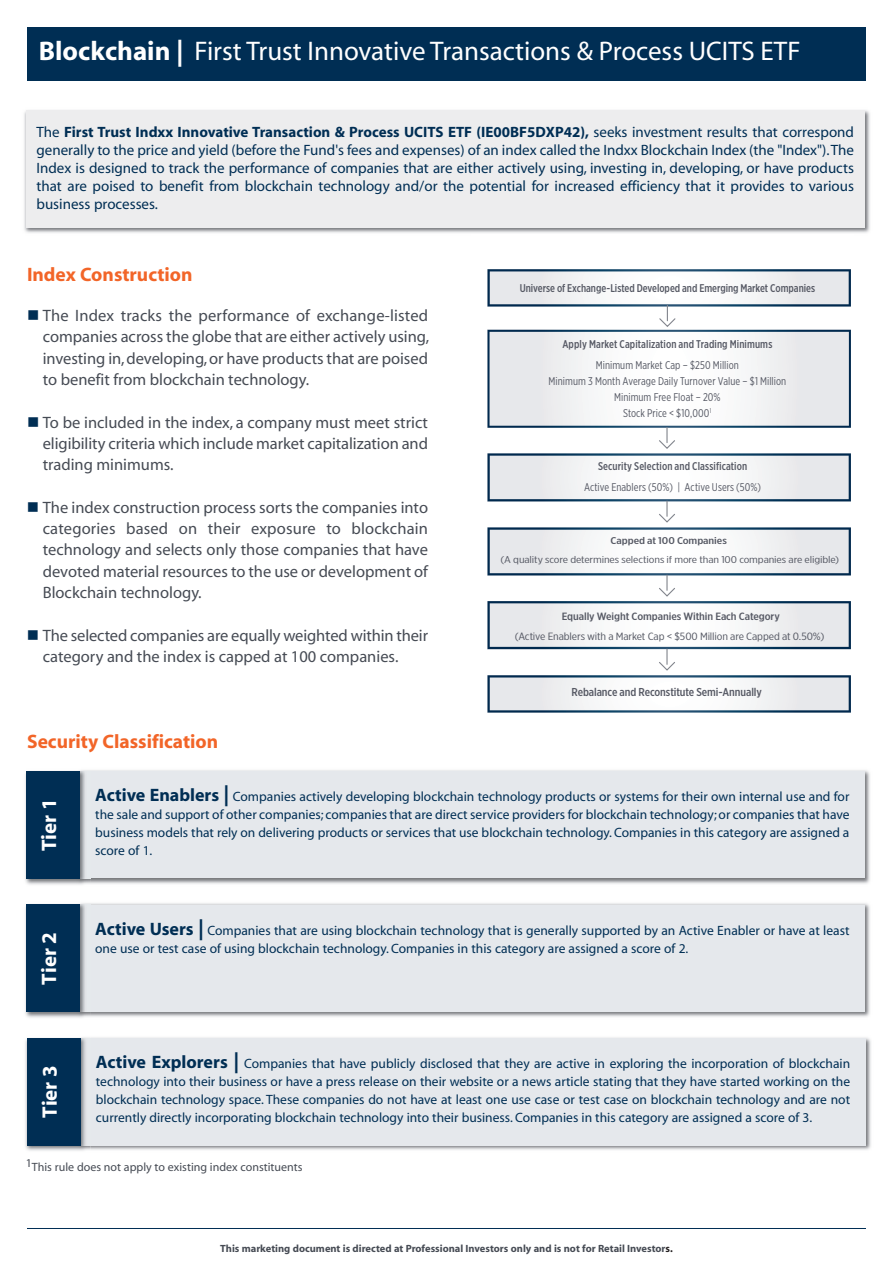
<style>
.page{position:relative;width:893px;height:1263px;background:#fff}
.page>*{position:absolute;margin:0;border:0;box-sizing:border-box;transform-origin:0 0}
.t1{font:27px "Myriad";color:#fff}
.t2{font:700 21px "Myriad";color:#fff}
.t3{font:700 19.5px "Myriad";color:#f26528}
.t4{font:16.5px/21.3px "Myriad";color:#464b54;text-align:justify}
.t5{font:15px/18px "Myriad";color:#002e54;text-align:justify}
.t6{font:13.5px/18px "Myriad";color:#002e54;text-align:justify}
.t7{font:12px "Myriad";color:#464b54}
.t8{font:500 11.4px "Gotham X Narrow";letter-spacing:-.005em;color:#565964;scale:1.08 1}
.t9{font:11.25px/15.9px "Gotham X Narrow";letter-spacing:.005em;color:#565964;text-align:center}
.t10{font:500 11.25px "Gotham X Narrow";letter-spacing:.005em;color:#565964}
.t11{font:700 10.5px "Myriad";color:#464b54}
.t12{font:10.5px "Gotham X Narrow";letter-spacing:-.01em;color:#565964;scale:1.19 1}
.t13{font:500 10.5px "Gotham X Narrow";letter-spacing:-.005em;color:#565964;scale:1.19 1}
.t14{font:9.9px "Gotham X Narrow";letter-spacing:-.01em;color:#565964;scale:1.27 1}
.t15{font:500 9.9px "Gotham X Narrow";letter-spacing:-.005em;color:#565964;scale:1.27 1}
.s1{font-weight:700}
.s2{color:#002e54}
.s3{font-weight:700;font-size:18px}
.s4{font-weight:700;font-size:21px}
.s5{color:#231f20}
</style>
<div class="page">
<div style="left:27px;top:27px;width:839px;height:54px;background:#002e54"></div>
<hr style="left:27px;top:1228px;width:839px;height:1px;background:#002e54">
<img style="left:24px;top:110px;width:846px;height:123px">
<div style="left:26px;top:111px;width:839px;height:117px;background:#ededee"></div>
<svg style="left:487px;top:269px;width:364px;height:443px"></svg>
<img style="left:90px;top:770px;width:780px;height:114px">
<div style="left:80px;top:771px;width:784px;height:107px;background:#e5e8ec"></div>
<img style="left:25px;top:770px;width:65px;height:115px">
<img style="left:80px;top:771px;width:10px;height:107px">
<div style="left:26px;top:771px;width:54px;height:107px;background:#002e54"></div>
<img style="left:25px;top:903px;width:845px;height:115px">
<div style="left:80px;top:905px;width:784px;height:107px;background:#e5e8ec"></div>
<img style="left:75px;top:903px;width:15px;height:115px">
<img style="left:80px;top:905px;width:10px;height:107px">
<div style="left:26px;top:905px;width:54px;height:107px;background:#002e54"></div>
<img style="left:25px;top:1037px;width:846px;height:114px">
<div style="left:81px;top:1038px;width:784px;height:107px;background:#e5e8ec"></div>
<img style="left:76px;top:1037px;width:15px;height:114px">
<img style="left:81px;top:1038px;width:10px;height:107px">
<div style="left:27px;top:1038px;width:54px;height:107px;background:#002e54"></div>
<h1 class="t1" style="left:39px;top:41px;width:763px"><span class="s1">Blockchain |</span> First Trust Innovative Transactions &amp; Process UCITS ETF</h1>
<p class="t5" style="left:37px;top:124px;width:819px">The <span class="s1">First Trust Indxx Innovative Transaction &amp; Process UCITS ETF (IE00BF5DXP42),</span> seeks investment results that correspond generally to the price and yield (before the Fund's fees and expenses) of an index called the Indxx Blockchain Index (the "Index").The Index is designed to track the performance of companies that are either actively using, investing in, developing, or have products that are poised to benefit from blockchain technology and/or the potential for increased efficiency that it provides to various business processes.</p>
<h3 class="t3" style="left:27px;top:267px;width:167px">Index Construction</h3>
<p class="t4" style="left:43px;top:306px;width:388px;text-indent:-16px"><span class="s2">■</span> The Index tracks the performance of exchange-listed companies across the globe that are either actively using, investing in,developing,or have products that are poised to benefit from blockchain technology.</p>
<p class="t4" style="left:43px;top:413px;width:387px;text-indent:-16px"><span class="s2">■</span> To be included in the index, a company must meet strict eligibility criteria which include market capitalization and trading minimums.</p>
<p class="t4" style="left:43px;top:498px;width:387px;text-indent:-16px"><span class="s2">■</span> The index construction process sorts the companies into categories based on their exposure to blockchain technology and selects only those companies that have devoted material resources to the use or development of Blockchain technology.</p>
<p class="t4" style="left:43px;top:626px;width:387px;text-indent:-16px"><span class="s2">■</span> The selected companies are equally weighted within their category and the index is capped at 100 companies.</p>
<h3 class="t3" style="left:27px;top:734px;width:193px">Security Classification</h3>
<p class="t10" style="left:520px;top:284px;width:297px">Universe of Exchange-Listed Developed and Emerging Market Companies</p>
<p class="t10" style="left:562px;top:340px;width:211px">Apply Market Capitalization and Trading Minimums</p>
<p class="t9" style="left:549px;top:358px;width:239px">Minimum Market Cap – $250 Million<br>Minimum 3 Month Average Daily Turnover Value – $1 Million Minimum Free Float – 20%<br>Stock Price &lt; $10,000<sup>1</sup></p>
<p class="t10" style="left:598px;top:462px;width:151px">Security Selection and Classification</p>
<p class="t9" style="left:584px;top:480px;width:179px">Active Enablers (50%) | Active Users (50%)</p>
<p class="t15" style="left:610px;top:537px;width:93px">Capped at 100 Companies</p>
<p class="t14" style="left:501px;top:556px;width:268px">(A quality score determines selections if more than 100 companies are eligible)</p>
<p class="t13" style="left:562px;top:612px;width:185px">Equally Weight Companies Within Each Category</p>
<p class="t12" style="left:515px;top:632px;width:262px">(Active Enablers with a Market Cap &lt; $500 Million are Capped at 0.50%)</p>
<p class="t8" style="left:571px;top:688px;width:178px">Rebalance and Reconstitute Semi-Annually</p>
<h2 class="t2" style="left:41px;top:851px;width:54px;rotate:-90deg">Tier 1</h2>
<h2 class="t2" style="left:41px;top:984px;width:54px;rotate:-90deg">Tier 2</h2>
<h2 class="t2" style="left:42px;top:1118px;width:54px;rotate:-90deg">Tier 3</h2>
<p class="t6" style="left:95px;top:789px;width:756px"><span class="s3">Active Enablers</span> <span class="s4">|</span> Companies actively developing blockchain technology products or systems for their own internal use and for the sale and support of other companies; companies that are direct service providers for blockchain technology;or companies that have business models that rely on delivering products or services that use blockchain technology.Companies in this category are assigned a score of 1.</p>
<p class="t6" style="left:95px;top:922px;width:756px"><span class="s3">Active Users</span> <span class="s4">|</span> Companies that are using blockchain technology that is generally supported by an Active Enabler or have at least one use or test case of using blockchain technology. Companies in this category are assigned a score of 2.</p>
<p class="t6" style="left:96px;top:1055px;width:756px"><span class="s3">Active Explorers</span> <span class="s4">|</span> Companies that have publicly disclosed that they are active in exploring the incorporation of blockchain technology into their business or have a press release on their website or a news article stating that they have started working on the blockchain technology space. These companies do not have at least one use case or test case on blockchain technology and are not</p>
<p class="t6" style="left:96px;top:1109px;width:718px">currently directly incorporating blockchain technology into their business. Companies in this category are assigned a score of 3.</p>
<p class="t7" style="left:26px;top:1162px;width:278px">1This rule does not apply to existing index constituents</p>
<p class="t11" style="left:220px;top:1244px;width:454px">This marketing document is directed at Professional Investors only and is not for Retail Investor<span class="s5">s.</span></p>
</div>
